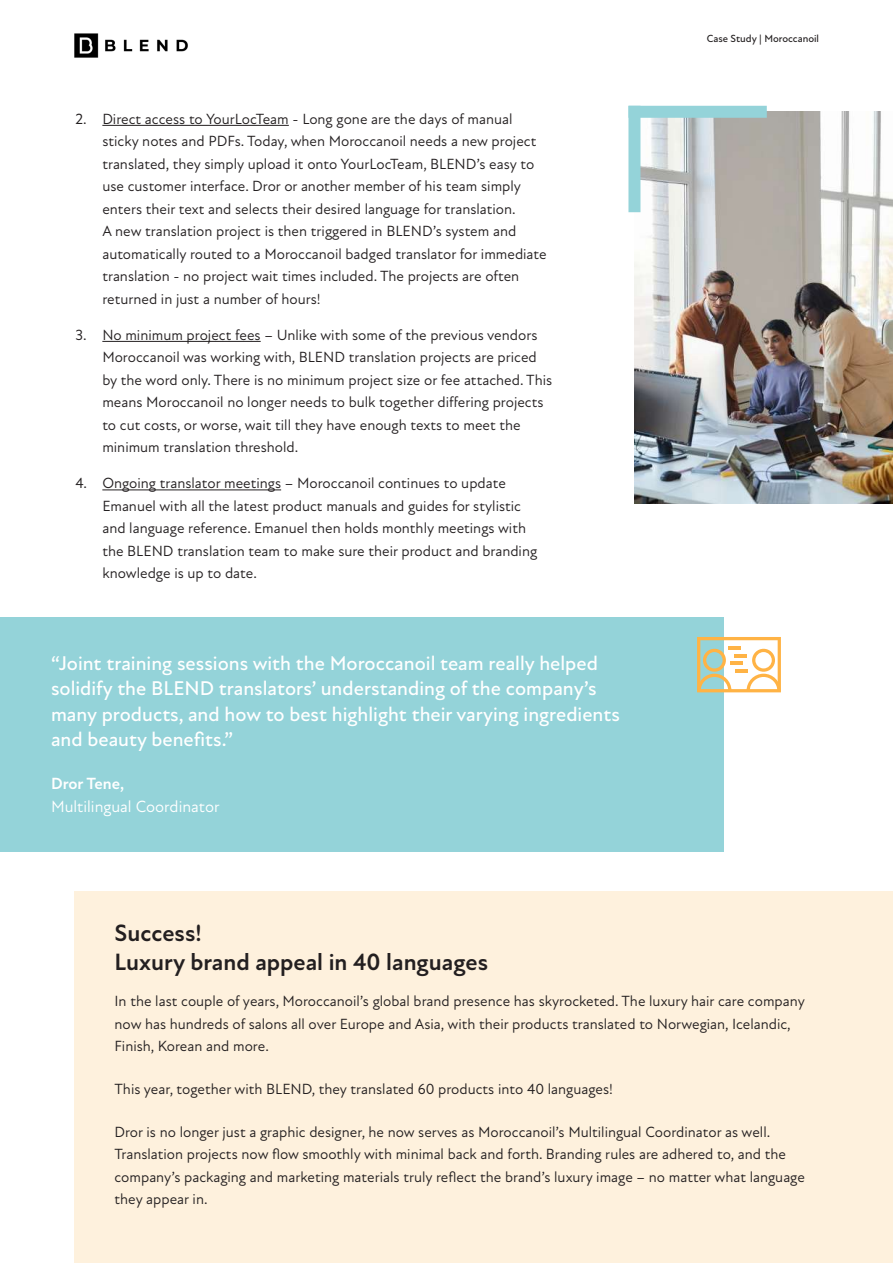
<style>
.page{position:relative;width:893px;height:1263px;background:#fff}
.page>*{position:absolute;margin:0;border:0;box-sizing:border-box;transform-origin:0 0}
.t1{font:700 24px/28.8px "Atten New";color:#231f20}
.t2{font:500 20.25px/25.5px "Atten New";color:#fff}
.t3{font:16.5px "Atten New";color:#fff}
.t4{font:700 16.5px "Atten New";color:#fff}
.t5{font:15px/22.5px "Atten New";color:#231f20}
.t6{font:500 10.5px "Atten New";color:#231f20}
</style>
<div class="page">
<img style="left:74px;top:33px;width:114px;height:25px">
<div style="left:0;top:617px;width:723px;height:234px;background:#94d3d9"></div>
<img style="left:634px;top:112px;width:259px;height:392px">
<hr style="left:102px;top:125px;width:187px;height:1px;background:#231f20">
<hr style="left:102px;top:341px;width:159px;height:1px;background:#231f20">
<hr style="left:102px;top:489px;width:179px;height:1px;background:#231f20">
<div style="left:628px;top:106px;width:12px;height:106px;background:#94d3d9"></div>
<div style="left:628px;top:106px;width:139px;height:12px;background:#94d3d9"></div>
<svg style="left:697px;top:637px;width:84px;height:55px"></svg>
<div style="left:75px;top:892px;width:818px;height:371px;background:#fef1dd"></div>
<p class="t5" style="left:102px;top:108px;width:446px;text-indent:-27px">2. Direct access to YourLocTeam - Long gone are the days of manual sticky notes and PDFs. Today, when Moroccanoil needs a new project translated, they simply upload it onto YourLocTeam, BLEND’s easy to use customer interface. Dror or another member of his team simply enters their text and selects their desired language for translation.<br>A new translation project is then triggered in BLEND’s system and automatically routed to a Moroccanoil badged translator for immediate translation - no project wait times included. The projects are often returned in just a number of hours!</p>
<p class="t5" style="left:102px;top:324px;width:451px;text-indent:-27px">3. No minimum project fees – Unlike with some of the previous vendors Moroccanoil was working with, BLEND translation projects are priced by the word only. There is no minimum project size or fee attached. This means Moroccanoil no longer needs to bulk together differing projects to cut costs, or worse, wait till they have enough texts to meet the minimum translation threshold.</p>
<p class="t5" style="left:102px;top:472px;width:436px;text-indent:-27px">4. Ongoing translator meetings – Moroccanoil continues to update Emanuel with all the latest product manuals and guides for stylistic and language reference. Emanuel then holds monthly meetings with the BLEND translation team to make sure their product and branding knowledge is up to date.</p>
<h2 class="t2" style="left:51px;top:650px;width:570px">“Joint training sessions with the Moroccanoil team really helped solidify the BLEND translators’ understanding of the company’s many products, and how to best highlight their varying ingredients and beauty benefits.”</h2>
<p class="t4" style="left:51px;top:774px;width:75px">Dror Tene,</p>
<p class="t3" style="left:51px;top:797px;width:170px">Multilingual Coordinator</p>
<p class="t6" style="left:707px;top:32px;width:114px">Case Study | Moroccanoil</p>
<h1 class="t1" style="left:114px;top:919px;width:375px">Success!<br>Luxury brand appeal in 40 languages</h1>
<p class="t5" style="left:114px;top:990px;width:692px">In the last couple of years, Moroccanoil’s global brand presence has skyrocketed. The luxury hair care company now has hundreds of salons all over Europe and Asia, with their products translated to Norwegian, Icelandic,<br>Finish, Korean and more.</p>
<p class="t5" style="left:114px;top:1078px;width:500px">This year, together with BLEND, they translated 60 products into 40 languages!</p>
<p class="t5" style="left:114px;top:1120px;width:692px">Dror is no longer just a graphic designer, he now serves as Moroccanoil’s Multilingual Coordinator as well.<br>Translation projects now flow smoothly with minimal back and forth. Branding rules are adhered to, and the company’s packaging and marketing materials truly reflect the brand’s luxury image – no matter what language they appear in.</p>
</div>
